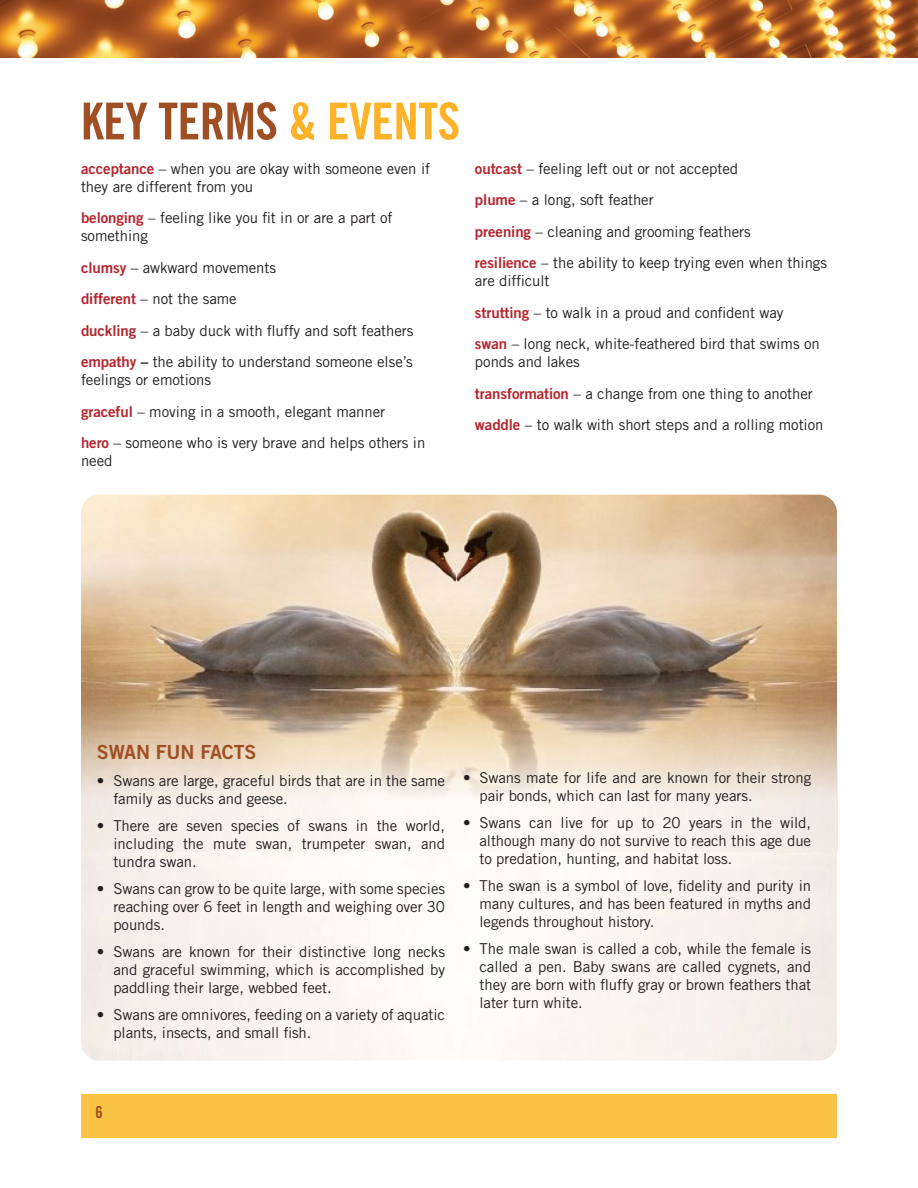
<style>
.page{position:relative;width:918px;height:1188px;background:#fff}
.page>*{position:absolute;margin:0;border:0;box-sizing:border-box;transform-origin:0 0}
.t1{font:51px "Trade Gothic LT Std Bd Cn 20";letter-spacing:-.01em;color:#9f4f23}
.Heading_2{font:19.5px "Trade Gothic LT Std Bd 2";letter-spacing:-.005em;color:#9f4f23}
.t2{font:16.5px "Trade Gothic LT Std Bd Cn 20";color:#9f4f23}
.List_Paragraph{font:15px/18px "Trade Gothic LT Std";letter-spacing:-.005em;color:#231f20}
.s1{color:#feb228}
.s2{font-family:"Trade Gothic LT Std Bd 2";color:#b6242d}
.s3{font-family:"Trade Gothic LT Std Bd 2"}
</style>
<div class="page">
<div style="left:81px;top:1094px;width:756px;height:43px;background:#fbc343"></div>
<img style="left:0;top:0;width:918px;height:57px">
<img style="left:81px;top:495px;width:756px;height:373px">
<img style="left:81px;top:696px;width:756px;height:155px">
<p class="t1" style="left:81px;top:90px;width:381px">KEY TERMS <span class="s1">&amp; EVENTS</span></p>
<p class="List_Paragraph" style="left:81px;top:159px;width:351px"><span class="s2">acceptance</span> – when you are okay with someone even if they are different from you</p>
<p class="List_Paragraph" style="left:81px;top:209px;width:313px"><span class="s2">belonging</span> – feeling like you fit in or are a part of something</p>
<p class="List_Paragraph" style="left:81px;top:251px;width:334px;line-height:31.5px"><span class="s2">clumsy</span> – awkward movements<br><span class="s2">different</span> – not the same<br><span class="s2">duckling</span> – a baby duck with fluffy and soft feathers <span class="s2">empathy</span> <span class="s3">–</span> the ability to understand someone else’s</p>
<p class="List_Paragraph" style="left:81px;top:364px;width:346px;line-height:31.5px">feelings or emotions<br><span class="s2">graceful</span> – moving in a smooth, elegant manner<br><span class="s2">hero</span> – someone who is very brave and helps others in</p>
<p class="List_Paragraph" style="left:81px;top:452px;width:33px">need</p>
<p class="List_Paragraph" style="left:475px;top:159px;width:265px"><span class="s2">outcast</span> – feeling left out or not accepted</p>
<p class="List_Paragraph" style="left:475px;top:191px;width:180px"><span class="s2">plume</span> – a long, soft feather</p>
<p class="List_Paragraph" style="left:475px;top:222px;width:277px"><span class="s2">preening</span> – cleaning and grooming feathers</p>
<p class="List_Paragraph" style="left:475px;top:254px;width:354px"><span class="s2">resilience</span> – the ability to keep trying even when things are difficult</p>
<p class="List_Paragraph" style="left:475px;top:303px;width:310px"><span class="s2">strutting</span> – to walk in a proud and confident way</p>
<p class="List_Paragraph" style="left:475px;top:335px;width:346px"><span class="s2">swan</span> – long neck, white-feathered bird that swims on ponds and lakes</p>
<p class="List_Paragraph" style="left:475px;top:384px;width:339px"><span class="s2">transformation</span> – a change from one thing to another</p>
<p class="List_Paragraph" style="left:475px;top:416px;width:350px"><span class="s2">waddle</span> – to walk with short steps and a rolling motion</p>
<p class="Heading_2" style="left:97px;top:740px;width:161px">SWAN FUN FACTS</p>
<p class="List_Paragraph" style="left:113px;top:772px;width:333px;text-indent:-16px">• Swans are large, graceful birds that are in the same family as ducks and geese.</p>
<p class="List_Paragraph" style="left:113px;top:817px;width:333px;text-align:justify;text-indent:-16px">• There are seven species of swans in the world, including the mute swan, trumpeter swan, and tundra swan.</p>
<p class="List_Paragraph" style="left:113px;top:880px;width:333px;text-align:justify;text-indent:-16px">• Swans can grow to be quite large, with some species reaching over 6 feet in length and weighing over 30 pounds.</p>
<p class="List_Paragraph" style="left:113px;top:943px;width:333px;text-align:justify;text-indent:-16px">• Swans are known for their distinctive long necks and graceful swimming, which is accomplished by paddling their large, webbed feet.</p>
<p class="List_Paragraph" style="left:113px;top:1005px;width:333px;text-indent:-16px">• Swans are omnivores, feeding on a variety of aquatic plants, insects, and small fish.</p>
<p class="List_Paragraph" style="left:479px;top:769px;width:333px;text-indent:-16px">• Swans mate for life and are known for their strong pair bonds, which can last for many years.</p>
<p class="List_Paragraph" style="left:479px;top:813px;width:333px;text-align:justify;text-indent:-16px">• Swans can live for up to 20 years in the wild, although many do not survive to reach this age due to predation, hunting, and habitat loss.</p>
<p class="List_Paragraph" style="left:479px;top:876px;width:333px;text-align:justify;text-indent:-16px">• The swan is a symbol of love, fidelity and purity in many cultures, and has been featured in myths and legends throughout history.</p>
<p class="List_Paragraph" style="left:479px;top:939px;width:333px;text-align:justify;text-indent:-16px">• The male swan is called a cob, while the female is called a pen. Baby swans are called cygnets, and they are born with fluffy gray or brown feathers that later turn white.</p>
<p class="t2" style="left:95px;top:1102px;width:9px">6</p>
</div>
